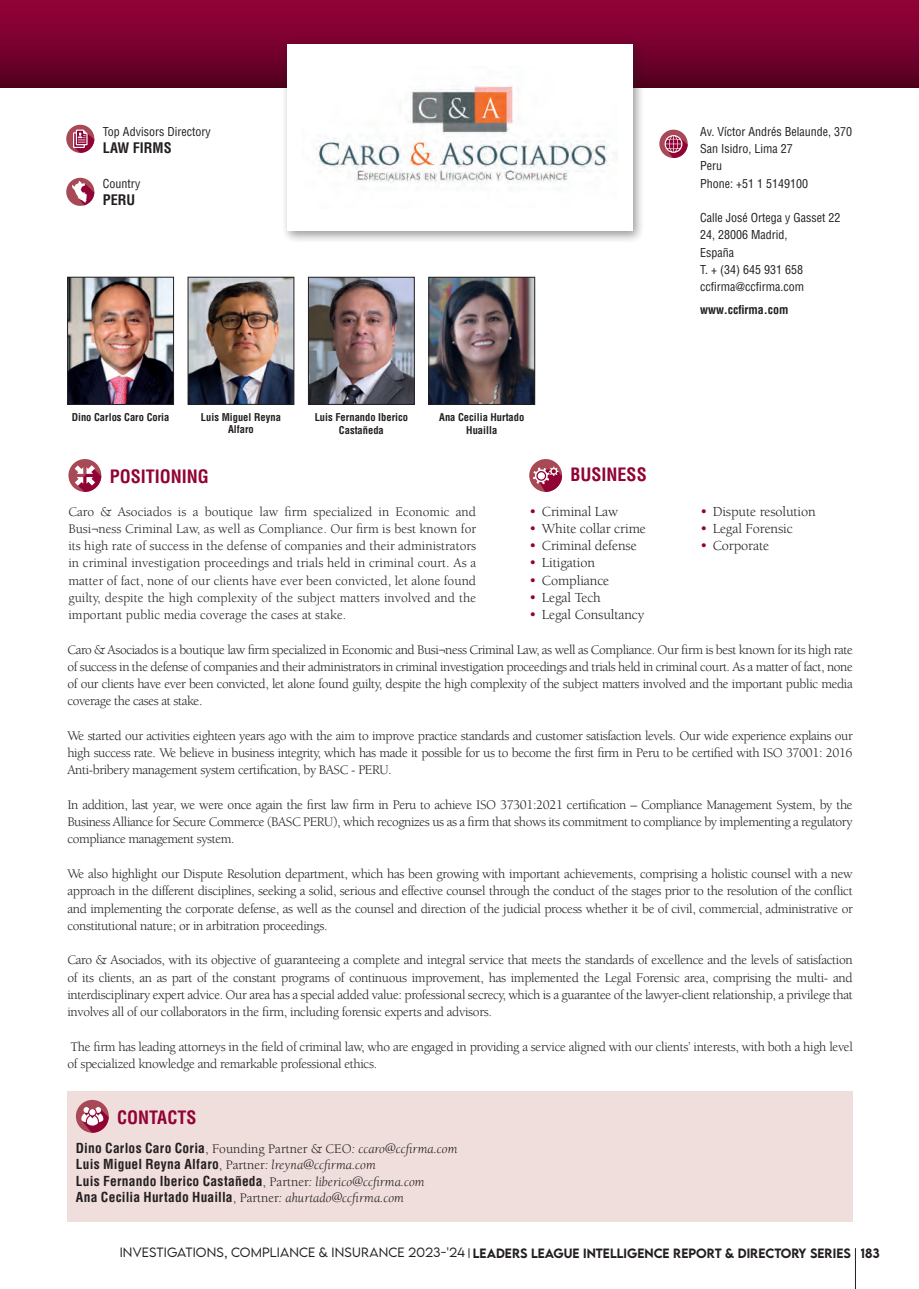
<style>
.page{position:relative;width:919px;height:1289px;background:#fff}
.page>*{position:absolute;margin:0;border:0;box-sizing:border-box;transform-origin:0 0}
.t1{font:700 condensed 18px "Helvetica LT Std";color:#910335}
.t2{font:14.25px "Berkeley Std";letter-spacing:-.01em;color:#231f20}
.t3{font:700 condensed 14.25px "Helvetica LT Std";color:#231f20}
.t4{font:13.5px/17.2px "Berkeley Std";letter-spacing:-.025em;color:#231f20;text-align:justify}
.t5{font:700 condensed 13.5px/16.2px "Helvetica LT Std";letter-spacing:.015em;color:#231f20}
.t6{font:13.5px "Berkeley Std";color:#231f20}
.t7{font:condensed 12px/17.2px "Helvetica LT Std";color:#231f20}
.t8{font:500 12px "LEMONMILK";color:#231f20}
.t9{font:700 condensed 12px "Helvetica LT Std";color:#231f20}
.t10{font:700 condensed 10.5px/12.6px "Helvetica LT Std";color:#231f20;text-align:center}
.s1{font-size:15px;color:#910335}
.s2{font-family:"Helvetica LT Std";font-weight:700;font-stretch:condensed}
.s3{font-style:italic}
.s4{font-family:"Berkeley Std";font-weight:400;font-stretch:normal}
.s5{font-family:"Berkeley Std";font-weight:400;font-style:italic;font-stretch:normal}
.s6{font-weight:300}
</style>
<div class="page">
<svg style="left:0;top:0;width:13px;height:87px"></svg>
<div style="left:13px;top:0;width:905px;height:87px;background:linear-gradient(to bottom,#970239,#560022)"></div>
<hr style="left:855px;top:1247px;width:1px;height:41px;background:#231f20">
<div style="left:66px;top:125px;width:28px;height:28px;background:#a84956;border-radius:50%"></div>
<svg style="left:73px;top:129px;width:21px;height:24px"></svg>
<div style="left:66px;top:178px;width:28px;height:28px;background:#a84956;border-radius:50%"></div>
<svg style="left:72px;top:181px;width:22px;height:24px"></svg>
<img style="left:69px;top:279px;width:103px;height:123px">
<div style="left:67px;top:277px;width:107px;height:127px;border:1px solid #231f20"></div>
<div style="left:529px;top:459px;width:33px;height:33px;background:#a84956;border-radius:50%"></div>
<svg style="left:533px;top:466px;width:29px;height:26px"></svg>
<div style="left:537px;top:472px;width:8px;height:7px;background:#fff;border-radius:50%"></div>
<div style="left:67px;top:1091px;width:785px;height:131px;background:#f0dedd"></div>
<svg style="left:76px;top:1099px;width:33px;height:33px"></svg>
<svg style="left:81px;top:1107px;width:28px;height:25px"></svg>
<div style="left:68px;top:459px;width:33px;height:33px;background:#a84956;border-radius:50%"></div>
<svg style="left:75px;top:465px;width:26px;height:27px"></svg>
<img style="left:190px;top:279px;width:102px;height:123px">
<div style="left:188px;top:277px;width:106px;height:127px;border:1px solid #231f20"></div>
<img style="left:310px;top:279px;width:102px;height:123px">
<div style="left:308px;top:277px;width:106px;height:127px;border:1px solid #231f20"></div>
<div style="left:659px;top:130px;width:28px;height:28px;background:#a84956;border-radius:50%"></div>
<svg style="left:664px;top:135px;width:23px;height:23px"></svg>
<img style="left:430px;top:279px;width:103px;height:123px">
<div style="left:428px;top:277px;width:107px;height:127px;border:1px solid #231f20"></div>
<div style="left:281px;top:38px;width:364px;height:205px;background:#231f20;opacity:.25"></div>
<div style="left:287px;top:44px;width:345px;height:187px;background:#fff"></div>
<img style="left:316px;top:85px;width:301px;height:98px">
<p class="t7" style="left:103px;top:123px;width:109px">Top Advisors Directory</p>
<p class="t3" style="left:103px;top:139px;width:70px">LAW FIRMS</p>
<p class="t7" style="left:103px;top:174px;width:39px">Country</p>
<p class="t3" style="left:103px;top:190px;width:34px">PERU</p>
<p class="t10" style="left:72px;top:411px;width:99px">Dino Carlos Caro Coria</p>
<p class="t10" style="left:201px;top:410px;width:81px">Luis Miguel Reyna<br>Alfaro</p>
<p class="t10" style="left:314px;top:411px;width:95px">Luis Fernando Iberico<br>Castañeda</p>
<p class="t10" style="left:439px;top:411px;width:87px">Ana Cecilia Hurtado<br>Huailla</p>
<h1 class="t1" style="left:110px;top:465px;width:101px">POSITIONING</h1>
<h1 class="t1" style="left:570px;top:463px;width:78px">BUSINESS</h1>
<p class="t4" style="left:68px;top:503px;width:409px">Caro &amp; Asociados is a boutique law firm specialized in Economic and Busi¬ness Criminal Law, as well as Compliance. Our firm is best known for its high rate of success in the defense of companies and their administrators in criminal investigation proceedings and trials held in criminal court. As a matter of fact, none of our clients have ever been convicted, let alone found guilty, despite the high complexity of the subject matters involved and the important public media coverage the cases at stake.</p>
<p class="t2" style="left:529px;top:503px;width:90px"><span class="s1">•</span> Criminal Law</p>
<p class="t2" style="left:529px;top:520px;width:118px"><span class="s1">•</span> White collar crime</p>
<p class="t2" style="left:529px;top:538px;width:109px"><span class="s1">•</span> Criminal defense</p>
<p class="t2" style="left:529px;top:555px;width:67px"><span class="s1">•</span> Litigation</p>
<p class="t2" style="left:529px;top:572px;width:82px"><span class="s1">•</span> Compliance</p>
<p class="t2" style="left:529px;top:589px;width:73px"><span class="s1">•</span> Legal Tech</p>
<p class="t2" style="left:529px;top:607px;width:117px"><span class="s1">•</span> Legal Consultancy</p>
<p class="t7" style="left:700px;top:123px;width:153px">Av. Víctor Andrés Belaunde, 370<br>San Isidro, Lima 27<br>Peru<br>Phone: +51 1 5149100</p>
<p class="t7" style="left:700px;top:209px;width:142px">Calle José Ortega y Gasset 22<br>24, 28006 Madrid,<br>España<br>T. + (34) 645 931 658 ccfirma@ccfirma.com</p>
<p class="t9" style="left:700px;top:302px;width:90px">www.ccfirma.com</p>
<p class="t2" style="left:700px;top:503px;width:117px"><span class="s1">•</span> Dispute resolution</p>
<p class="t2" style="left:700px;top:520px;width:94px"><span class="s1">•</span> Legal Forensic</p>
<p class="t2" style="left:700px;top:538px;width:71px"><span class="s1">•</span> Corporate</p>
<p class="t4" style="left:67px;top:641px;width:786px">Caro &amp; Asociados is a boutique law firm specialized in Economic and Busi¬ness Criminal Law, as well as Compliance. Our firm is best known for its high rate of success in the defense of companies and their administrators in criminal investigation proceedings and trials held in criminal court. As a matter of fact, none of our clients have ever been convicted, let alone found guilty, despite the high complexity of the subject matters involved and the important public media coverage the cases at stake.</p>
<p class="t4" style="left:67px;top:727px;width:787px">We started our activities eighteen years ago with the aim to improve practice standards and customer satisfaction levels. Our wide experience explains our high success rate. We believe in business integrity, which has made it possible for us to become the first firm in Peru to be certified with ISO 37001: 2016<br>Anti-bribery management system certification, by BASC - PERU.</p>
<p class="t4" style="left:67px;top:796px;width:786px">In addition, last year, we were once again the first law firm in Peru to achieve ISO 37301:2021 certification – Compliance Management System, by the Business Alliance for Secure Commerce (BASC PERU), which recognizes us as a firm that shows its commitment to compliance by implementing a regulatory compliance management system.</p>
<p class="t4" style="left:67px;top:865px;width:787px">We also highlight our Dispute Resolution department, which has been growing with important achievements, comprising a holistic counsel with a new approach in the different disciplines, seeking a solid, serious and effective counsel through the conduct of the stages prior to the resolution of the conflict and implementing the corporate defense, as well as the counsel and direction of the judicial process whether it be of civil, commercial, administrative or constitutional nature; or in arbitration proceedings.</p>
<p class="t4" style="left:67px;top:951px;width:786px">Caro &amp; Asociados, with its objective of guaranteeing a complete and integral service that meets the standards of excellence and the levels of satisfaction of its clients, an as part of the constant programs of continuous improvement, has implemented the Legal Forensic area, comprising the multi- and interdisciplinary expert advice. Our area has a special added value: professional secrecy, which is a guarantee of the lawyer-client relationship, a privilege that involves all of our collaborators in the firm, including forensic experts and advisors.</p>
<p class="t4" style="left:67px;top:1037px;width:786px">The firm has leading attorneys in the field of criminal law, who are engaged in providing a service aligned with our clients’ interests, with both a high level of specialized knowledge and remarkable professional ethics.</p>
<h1 class="t1" style="left:117px;top:1106px;width:81px">CONTACTS</h1>
<p class="t6" style="left:76px;top:1141px;width:383px"><span class="s2">Dino Carlos Caro Coria</span>, Founding Partner &amp; CEO<span class="s3">: ccaro@ccfirma.com</span></p>
<p class="t5" style="left:76px;top:1156px;width:350px">Luis Miguel Reyna Alfaro<span class="s4">, Partner</span><span class="s5">: lreyna@ccfirma.com<br></span>Luis Fernando Iberico Castañeda<span class="s4">, Partner</span><span class="s5">: liberico@ccfirma.com<br></span>Ana Cecilia Hurtado Huailla<span class="s4">, Partner</span><span class="s5">: ahurtado@ccfirma.com</span></p>
<p class="t8" style="left:120px;top:1244px;width:761px"><span class="s6">INVESTIGATIONS, COMPLIANCE &amp; INSURANCE 2023-'24</span> LEADERS LEAGUE INTELLIGENCE REPORT &amp; DIRECTORY SERIES 183</p>
</div>
